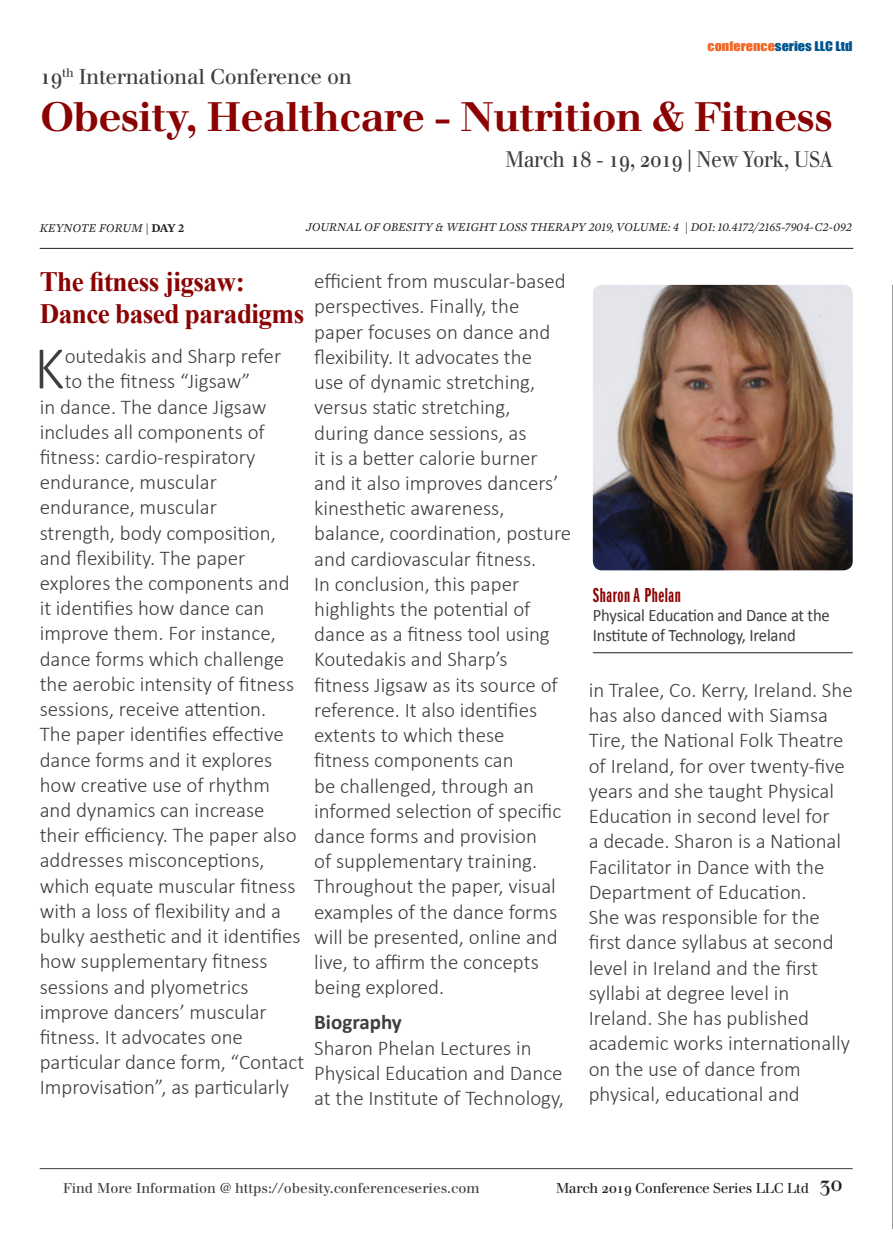
<style>
.page{position:relative;width:893px;height:1241px;background:#fff}
.page>*{position:absolute;margin:0;border:0;box-sizing:border-box;transform-origin:0 0}
.Abstract{font:300 60.73px "Calibri";color:#3e3e3f}
.t1{font:700 40.25px "Justus";letter-spacing:-.02em;color:#8b0202}
.t2{font:700 28px/31.5px "Times New Roman";letter-spacing:-.02em;color:#8b0202}
.t3{font:22.05px "Justus Oldstyle";letter-spacing:-.02em;color:#3e3e3f;scale:.9 1}
.Abstract-2{font:300 21px/25.2px "Calibri";color:#3e3e3f}
.t4{font:21px "Justus Oldstyle";letter-spacing:-.02em;color:#3e3e3f}
.t5{font:21px "ITC Franklin Gothic Std Dm X Cp";letter-spacing:.025em;color:#8b0202}
.Abstract-3{font:700 21px "Calibri";color:#3e3e3f}
.t6{font:17.5px/19.2px "Calibri";letter-spacing:-.01em;color:#3e3e3f;scale:.95 1}
.t7{font:14px "Justus Oldstyle";color:#3e3e3f}
.t8{font:14px "Justus Oldstyle";letter-spacing:-.02em;color:#231f20}
.t9{font:italic 12.25px "Mercury Text G1";letter-spacing:-.01em;color:#231f20}
.t10{font:12.25px "Impact";color:#00548e;scale:1.16 1}
.s1{color:#f36421}
.s2{font-weight:600;font-style:normal}
.s3{font-size:21px}
</style>
<div class="page">
<hr style="left:40px;top:1168px;width:813px;height:1px;background:#3e3e3f">
<hr style="left:40px;top:248px;width:813px;height:1px;background:#231f20">
<img style="left:593px;top:285px;width:260px;height:285px">
<hr style="left:892px;top:284px;width:1px;height:944px;background:#3e3e3f">
<hr style="left:593px;top:652px;width:260px;height:1px;background:#231f20">
<p class="t10" style="left:708px;top:37px;width:126px"><span class="s1">conference</span>series LLC Ltd</p>
<p class="t4" style="left:40px;top:64px;width:314px">19<sup>th</sup> International Conference on</p>
<h2 class="t1" style="left:40px;top:92px;width:795px">Obesity, Healthcare - Nutrition &amp; Fitness</h2>
<p class="t3" style="left:505px;top:146px;width:365px">March 18 - 19, 2019 | New York, USA</p>
<p class="t9" style="left:40px;top:220px;width:146px">KEYNOTE FORUM | <span class="s2">DAY 2</span></p>
<p class="t9" style="left:306px;top:220px;width:548px">JOURNAL OF OBESITY &amp; WEIGHT LOSS THERAPY 2019, VOLUME: 4 | DOI: 10.4172/2165-7904-C2-092</p>
<p class="t2" style="left:40px;top:265px;width:266px">The fitness jigsaw:<br>Dance based paradigms</p>
<p class="Abstract" style="left:34px;top:330px;width:32px">K</p>
<p class="Abstract-2" style="left:65px;top:343px;width:218px">outedakis and Sharp refer</p>
<p class="Abstract-2" style="left:65px;top:368px;width:187px">to the fitness “Jigsaw”</p>
<p class="Abstract-2" style="left:40px;top:393px;width:228px">in dance. The dance Jigsaw</p>
<p class="Abstract-2" style="left:40px;top:419px;width:227px">includes all components of</p>
<p class="Abstract-2" style="left:40px;top:444px;width:217px">fitness: cardio-respiratory</p>
<p class="Abstract-2" style="left:40px;top:469px;width:179px">endurance, muscular</p>
<p class="Abstract-2" style="left:40px;top:494px;width:179px">endurance, muscular</p>
<p class="Abstract-2" style="left:40px;top:519px;width:238px">strength, body composition,</p>
<p class="Abstract-2" style="left:40px;top:545px;width:207px">and flexibility. The paper</p>
<p class="Abstract-2" style="left:40px;top:570px;width:252px">explores the components and</p>
<p class="Abstract-2" style="left:40px;top:595px;width:226px">it identifies how dance can</p>
<p class="Abstract-2" style="left:40px;top:620px;width:238px">improve them. For instance,</p>
<p class="Abstract-2" style="left:40px;top:645px;width:246px">dance forms which challenge</p>
<p class="Abstract-2" style="left:40px;top:671px;width:256px">the aerobic intensity of fitness</p>
<p class="Abstract-2" style="left:40px;top:696px;width:228px">sessions, receive attention.</p>
<p class="Abstract-2" style="left:40px;top:721px;width:246px">The paper identifies effective</p>
<p class="Abstract-2" style="left:40px;top:746px;width:234px">dance forms and it explores</p>
<p class="Abstract-2" style="left:40px;top:771px;width:232px">how creative use of rhythm</p>
<p class="Abstract-2" style="left:40px;top:797px;width:226px">and dynamics can increase</p>
<p class="Abstract-2" style="left:40px;top:822px;width:258px">their efficiency. The paper also</p>
<p class="Abstract-2" style="left:40px;top:847px;width:227px">addresses misconceptions,</p>
<p class="Abstract-2" style="left:40px;top:872px;width:257px">which equate muscular fitness</p>
<p class="Abstract-2" style="left:40px;top:897px;width:243px">with a loss of flexibility and a</p>
<p class="Abstract-2" style="left:40px;top:923px;width:263px">bulky aesthetic and it identifies</p>
<p class="Abstract-2" style="left:40px;top:948px;width:229px">how supplementary fitness</p>
<p class="Abstract-2" style="left:40px;top:973px;width:210px">sessions and plyometrics</p>
<p class="Abstract-2" style="left:40px;top:998px;width:229px">improve dancers’ muscular</p>
<p class="Abstract-2" style="left:40px;top:1023px;width:205px">fitness. It advocates one</p>
<p class="Abstract-2" style="left:40px;top:1049px;width:266px">particular dance form, “Contact</p>
<p class="Abstract-2" style="left:40px;top:1074px;width:251px">Improvisation”, as particularly</p>
<p class="Abstract-2" style="left:314px;top:268px;width:259px">efficient from muscular-based perspectives. Finally, the paper focuses on dance and flexibility. It advocates the<br>use of dynamic stretching, versus static stretching,<br>during dance sessions, as<br>it is a better calorie burner and it also improves dancers’ kinesthetic awareness, balance, coordination, posture and cardiovascular fitness.<br>In conclusion, this paper highlights the potential of dance as a fitness tool using<br>Koutedakis and Sharp’s<br>fitness Jigsaw as its source of reference. It also identifies extents to which these<br>fitness components can<br>be challenged, through an informed selection of specific dance forms and provision<br>of supplementary training.<br>Throughout the paper, visual examples of the dance forms will be presented, online and live, to affirm the concepts being explored.</p>
<p class="Abstract-3" style="left:314px;top:1008px;width:89px">Biography</p>
<p class="Abstract-2" style="left:314px;top:1034px;width:251px">Sharon Phelan Lectures in<br>Physical Education and Dance at the Institute of Technology,</p>
<p class="t5" style="left:593px;top:583px;width:89px">Sharon A Phelan</p>
<p class="t6" style="left:593px;top:606px;width:251px">Physical Education and Dance at the<br>Institute of Technology, Ireland</p>
<p class="Abstract-2" style="left:589px;top:677px;width:265px">in Tralee, Co. Kerry, Ireland. She has also danced with Siamsa<br>Tire, the National Folk Theatre of Ireland, for over twenty-five years and she taught Physical<br>Education in second level for<br>a decade. Sharon is a National<br>Facilitator in Dance with the<br>Department of Education.<br>She was responsible for the first dance syllabus at second level in Ireland and the first syllabi at degree level in<br>Ireland. She has published academic works internationally on the use of dance from physical, educational and</p>
<p class="t7" style="left:63px;top:1178px;width:418px">Find More Information @ https://obesity.conferenceseries.com</p>
<p class="t8" style="left:556px;top:1178px;width:288px">March 2019 Conference Series LLC Ltd <span class="s3">30</span></p>
</div>
